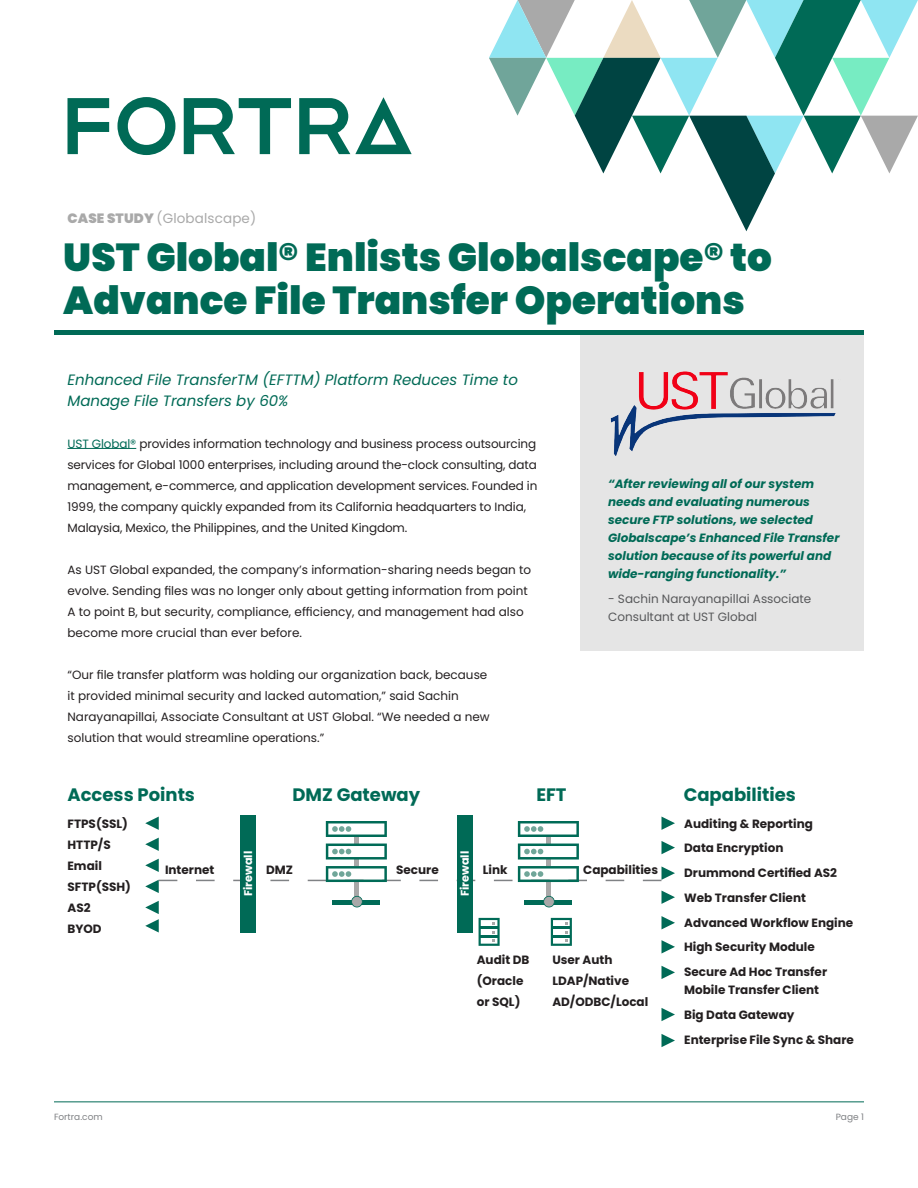
<style>
.page{position:relative;width:918px;height:1188px;background:#fff}
.page>*{position:absolute;margin:0;border:0;box-sizing:border-box;transform-origin:0 0}
.Headline{font:900 39px/43.5px "Poppins";color:#006a56}
.Body_-_Subhead{font:700 18px "Poppins";color:#006a56}
.Body_-_Copy{font:italic 15px "Poppins";color:#006a56}
.t1{font:13.5px "Poppins";letter-spacing:.01em;color:#a9a9a9}
.Body_-_Copy-2{font:12px/21px "Poppins";color:#231f20}
.Body_-_Copy-3{font:700 12px/21px "Poppins";color:#231f20}
.Sidebar_-_Bullets{font:italic 700 12px/18px "Poppins";color:#006a56}
.Sidebar_-_Bullets-2{font:12px/18px "Poppins";color:#57585a}
.Body_-_Copy-4{font:700 11.25px "Poppins";color:#fff}
.t2{font:9px "Poppins";color:#808285}
.s1{font-weight:900}
.s2{color:#006a56}
</style>
<div class="page">
<div style="left:580px;top:335px;width:284px;height:315px;background:#e5e5e5"></div>
<div style="left:54px;top:330px;width:810px;height:5px;background:#006a56"></div>
<svg style="left:68px;top:98px;width:41px;height:56px"></svg>
<svg style="left:299px;top:97px;width:113px;height:57px"></svg>
<svg style="left:184px;top:98px;width:107px;height:56px"></svg>
<svg style="left:117px;top:97px;width:58px;height:58px"></svg>
<svg style="left:489px;top:0;width:429px;height:231px"></svg>
<hr style="left:54px;top:1101px;width:810px;height:1px;background:#006a56">
<hr style="left:68px;top:448px;width:68px;height:1px;background:#006a56">
<svg style="left:662px;top:1008px;width:13px;height:13px"></svg>
<svg style="left:662px;top:1034px;width:13px;height:13px"></svg>
<svg style="left:662px;top:966px;width:13px;height:13px"></svg>
<svg style="left:145px;top:817px;width:530px;height:137px"></svg>
<div style="left:240px;top:815px;width:16px;height:118px;background:#006a56"></div>
<div style="left:457px;top:815px;width:15px;height:118px;background:#006a56"></div>
<img style="left:610px;top:371px;width:226px;height:85px">
<p class="t1" style="left:68px;top:210px;width:190px"><span class="s1">CASE STUDY</span> (Globalscape)</p>
<p class="Headline" style="left:63px;top:235px;width:710px">UST Global® Enlists Globalscape® to<br>Advance File Transfer Operations</p>
<p class="Body_-_Copy" style="left:68px;top:371px;width:452px">Enhanced File TransferTM (EFTTM) Platform Reduces Time to</p>
<p class="Body_-_Copy" style="left:68px;top:392px;width:222px">Manage File Transfers by 60%</p>
<p class="Body_-_Copy-2" style="left:68px;top:433px;width:471px"><span class="s2">UST Global®</span> provides information technology and business process outsourcing services for Global 1000 enterprises, including around the-clock consulting, data management, e-commerce, and application development services. Founded in 1999, the company quickly expanded from its California headquarters to India, Malaysia, Mexico, the Philippines, and the United Kingdom.</p>
<p class="Body_-_Copy-2" style="left:68px;top:559px;width:465px">As UST Global expanded, the company’s information-sharing needs began to evolve. Sending files was no longer only about getting information from point A to point B, but security, compliance, efficiency, and management had also become more crucial than ever before.</p>
<p class="Body_-_Copy-2" style="left:68px;top:664px;width:424px">“Our file transfer platform was holding our organization back, because it provided minimal security and lacked automation,” said Sachin Narayanapillai, Associate Consultant at UST Global. “We needed a new solution that would streamline operations.”</p>
<p class="Sidebar_-_Bullets" style="left:608px;top:475px;width:233px">“After reviewing all of our system needs and evaluating numerous secure FTP solutions, we selected Globalscape’s Enhanced File Transfer solution because of its powerful and wide-ranging functionality.”</p>
<p class="Sidebar_-_Bullets-2" style="left:608px;top:590px;width:205px">- Sachin Narayanapillai Associate<br>Consultant at UST Global</p>
<p class="Body_-_Subhead" style="left:68px;top:784px;width:129px">Access Points</p>
<p class="Body_-_Subhead" style="left:293px;top:784px;width:129px">DMZ Gateway</p>
<p class="Body_-_Subhead" style="left:536px;top:784px;width:32px">EFT</p>
<p class="Body_-_Subhead" style="left:684px;top:784px;width:114px">Capabilities</p>
<p class="Body_-_Copy-3" style="left:68px;top:813px;width:62px">FTPS(SSL)</p>
<p class="Body_-_Copy-3" style="left:68px;top:834px;width:45px">HTTP/S</p>
<p class="Body_-_Copy-3" style="left:68px;top:855px;width:36px">Email</p>
<p class="Body_-_Copy-3" style="left:68px;top:876px;width:65px">SFTP(SSH)</p>
<p class="Body_-_Copy-3" style="left:68px;top:897px;width:25px">AS2</p>
<p class="Body_-_Copy-3" style="left:68px;top:918px;width:36px">BYOD</p>
<p class="Body_-_Copy-3" style="left:684px;top:813px;width:130px">Auditing &amp; Reporting</p>
<p class="Body_-_Copy-3" style="left:684px;top:838px;width:101px">Data Encryption</p>
<p class="Body_-_Copy-3" style="left:684px;top:862px;width:154px">Drummond Certified AS2</p>
<p class="Body_-_Copy-3" style="left:684px;top:887px;width:123px">Web Transfer Client</p>
<p class="Body_-_Copy-3" style="left:684px;top:912px;width:171px">Advanced Workflow Engine</p>
<p class="Body_-_Copy-3" style="left:684px;top:937px;width:132px">High Security Module</p>
<p class="Body_-_Copy-3" style="left:684px;top:963px;width:144px;line-height:18px">Secure Ad Hoc Transfer<br>Mobile Transfer Client</p>
<p class="Body_-_Copy-3" style="left:684px;top:1004px;width:112px">Big Data Gateway</p>
<p class="Body_-_Copy-3" style="left:684px;top:1029px;width:171px">Enterprise File Sync &amp; Share</p>
<p class="Body_-_Copy-4" style="left:242px;top:896px;width:47px;rotate:-90deg">Firewall</p>
<p class="Body_-_Copy-4" style="left:458px;top:896px;width:47px;rotate:-90deg">Firewall</p>
<p class="Body_-_Copy-3" style="left:165px;top:859px;width:51px">Internet</p>
<p class="Body_-_Copy-3" style="left:266px;top:859px;width:28px">DMZ</p>
<p class="Body_-_Copy-3" style="left:396px;top:859px;width:44px">Secure</p>
<p class="Body_-_Copy-3" style="left:483px;top:859px;width:26px">Link</p>
<p class="Body_-_Copy-3" style="left:583px;top:859px;width:76px">Capabilities</p>
<p class="Body_-_Copy-3" style="left:477px;top:949px;width:54px">Audit DB (Oracle or SQL)</p>
<p class="Body_-_Copy-3" style="left:552px;top:949px;width:97px">User Auth<br>LDAP/Native<br>AD/ODBC/Local</p>
<p class="t2" style="left:54px;top:1112px;width:50px">Fortra.com</p>
<p class="t2" style="left:836px;top:1112px;width:30px">Page 1</p>
</div>
